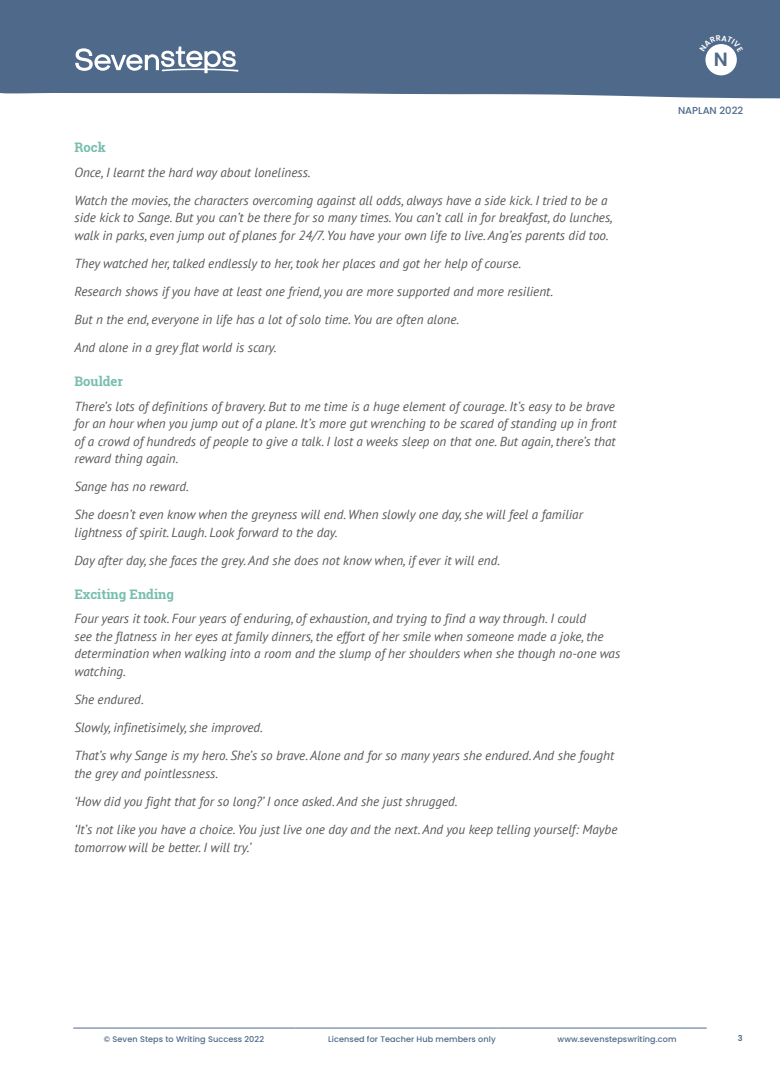
<style>
.page{position:relative;width:780px;height:1088px;background:#fff}
.page>*{position:absolute;margin:0;border:0;box-sizing:border-box;transform-origin:0 0}
.t1{font:600 19.12px "Poppins";color:#4e698a}
.NAPLAN_Body_Italic{font:italic 13.12px/17.5px "PT Sans";color:#57585a}
.Writing_Sample_NAPLA{font:700 13.12px "Roboto Slab";color:#76beaf}
.t2{font:500 10px "Poppins";color:#4e698a}
.t3{font:500 8.12px "Poppins";letter-spacing:.01em;color:#4e698a}
.t4{font:600 8.12px "Poppins";color:#4e698a}
</style>
<div class="page">
<hr style="left:73px;top:1028px;width:222px;height:1px;background:#4e698a">
<hr style="left:295px;top:1028px;width:202px;height:1px;background:#4e698a">
<hr style="left:497px;top:1028px;width:209px;height:1px;background:#4e698a">
<div style="left:0;top:0;width:780px;height:98px;background:#4e698a"></div>
<svg style="left:75px;top:47px;width:163px;height:26px"></svg>
<div style="left:705px;top:44px;width:31px;height:31px;background:#fff;border-radius:50%"></div>
<svg style="left:699px;top:35px;width:44px;height:17px"></svg>
<h1 class="t1" style="left:713px;top:48px;width:16px">N</h1>
<p class="Writing_Sample_NAPLA" style="left:74px;top:138px;width:33px">Rock</p>
<p class="NAPLAN_Body_Italic" style="left:74px;top:163px;width:238px">Once, I learnt the hard way about loneliness.</p>
<p class="NAPLAN_Body_Italic" style="left:74px;top:191px;width:540px">Watch the movies, the characters overcoming against all odds, always have a side kick. I tried to be a side kick to Sange. But you can’t be there for so many times. You can’t call in for breakfast, do lunches, walk in parks, even jump out of planes for 24/7. You have your own life to live. Ang’es parents did too.</p>
<p class="NAPLAN_Body_Italic" style="left:74px;top:254px;width:448px">They watched her, talked endlessly to her, took her places and got her help of course.</p>
<p class="NAPLAN_Body_Italic" style="left:74px;top:282px;width:480px">Research shows if you have at least one friend, you are more supported and more resilient.</p>
<p class="NAPLAN_Body_Italic" style="left:74px;top:310px;width:386px">But n the end, everyone in life has a lot of solo time. You are often alone.</p>
<p class="NAPLAN_Body_Italic" style="left:74px;top:339px;width:204px">And alone in a grey flat world is scary.</p>
<p class="Writing_Sample_NAPLA" style="left:74px;top:372px;width:50px">Boulder</p>
<p class="NAPLAN_Body_Italic" style="left:74px;top:397px;width:543px;text-align:justify">There’s lots of definitions of bravery. But to me time is a huge element of courage. It’s easy to be brave for an hour when you jump out of a plane. It’s more gut wrenching to be scared of standing up in front of a crowd of hundreds of people to give a talk. I lost a weeks sleep on that one. But again, there’s that reward thing again.</p>
<p class="NAPLAN_Body_Italic" style="left:74px;top:478px;width:116px">Sange has no reward.</p>
<p class="NAPLAN_Body_Italic" style="left:74px;top:506px;width:510px">She doesn’t even know when the greyness will end. When slowly one day, she will feel a familiar lightness of spirit. Laugh. Look forward to the day.</p>
<p class="NAPLAN_Body_Italic" style="left:74px;top:551px;width:427px">Day after day, she faces the grey. And she does not know when, if ever it will end.</p>
<p class="Writing_Sample_NAPLA" style="left:74px;top:585px;width:101px">Exciting Ending</p>
<p class="NAPLAN_Body_Italic" style="left:74px;top:610px;width:547px">Four years it took. Four years of enduring, of exhaustion, and trying to find a way through. I could<br>see the flatness in her eyes at family dinners, the effort of her smile when someone made a joke, the determination when walking into a room and the slump of her shoulders when she though no-one was watching.</p>
<p class="NAPLAN_Body_Italic" style="left:74px;top:690px;width:71px">She endured.</p>
<p class="NAPLAN_Body_Italic" style="left:74px;top:718px;width:190px">Slowly, infinetisimely, she improved.</p>
<p class="NAPLAN_Body_Italic" style="left:74px;top:747px;width:541px">That’s why Sange is my hero. She’s so brave. Alone and for so many years she endured. And she fought the grey and pointlessness.</p>
<p class="NAPLAN_Body_Italic" style="left:74px;top:792px;width:384px">‘How did you fight that for so long?’ I once asked. And she just shrugged.</p>
<p class="NAPLAN_Body_Italic" style="left:74px;top:820px;width:544px">‘It’s not like you have a choice. You just live one day and the next. And you keep telling yourself: Maybe tomorrow will be better. I will try.’</p>
<p class="t2" style="left:678px;top:104px;width:67px">NAPLAN 2022</p>
<p class="t3" style="left:104px;top:1035px;width:162px">© Seven Steps to Writing Success 2022</p>
<p class="t3" style="left:328px;top:1035px;width:169px">Licensed for Teacher Hub members only</p>
<p class="t3" style="left:557px;top:1035px;width:120px">www.sevenstepswriting.com</p>
<p class="t4" style="left:737px;top:1033px;width:6px">3</p>
</div>
